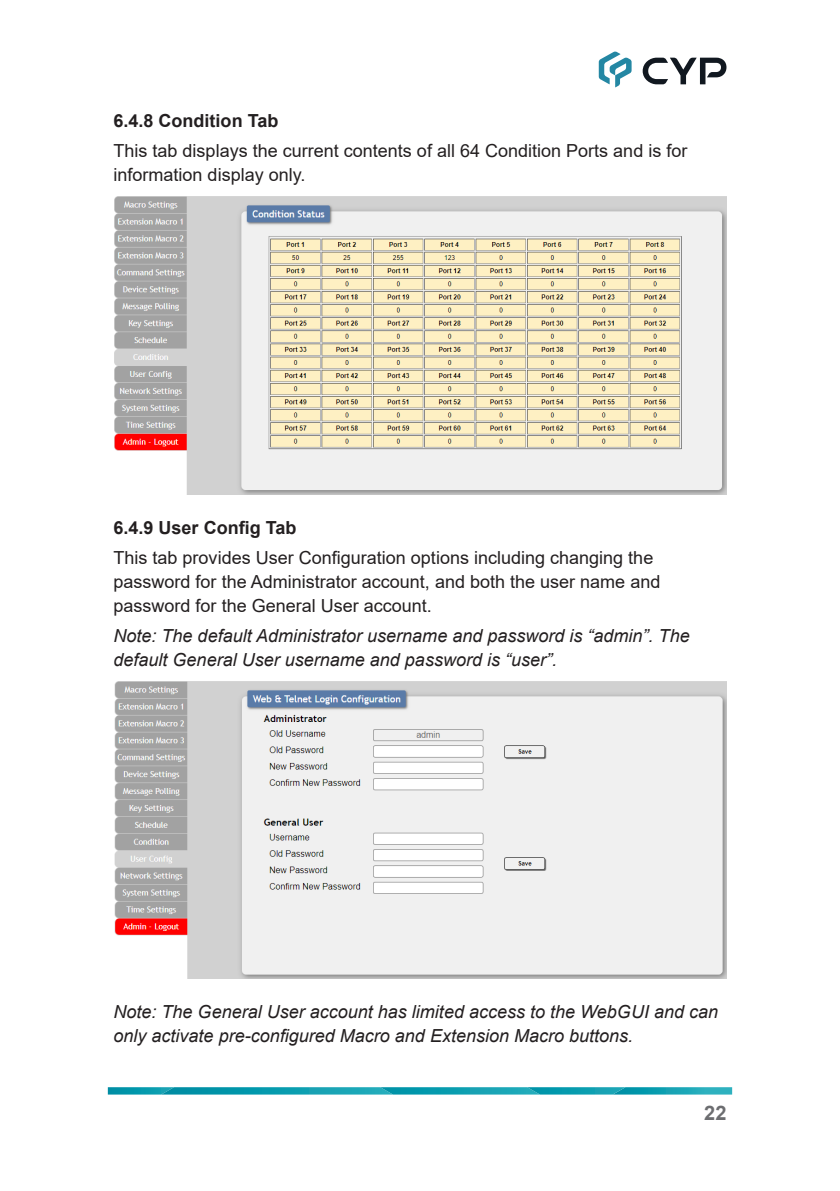
<style>
.page{position:relative;width:840px;height:1191px;background:#fff}
.page>*{position:absolute;margin:0;border:0;box-sizing:border-box;transform-origin:0 0}
.t1{font:700 20px "Arial";color:#6c6d70}
.Paragraph{font:18px/24px "Arial";color:#231f20}
.Paragraph_-_Note_Ita{font:italic 18px/24px "Arial";color:#231f20}
.Sub_Sub_Header{font:700 18px "Arial";color:#231f20}
</style>
<div class="page">
<svg style="left:598px;top:51px;width:33px;height:36px"></svg>
<svg style="left:642px;top:58px;width:84px;height:26px"></svg>
<svg style="left:108px;top:1087px;width:623px;height:7px;background:#15a0b2"></svg>
<img style="left:114px;top:196px;width:612px;height:298px">
<img style="left:114px;top:681px;width:612px;height:298px">
<p class="Sub_Sub_Header" style="left:113px;top:107px;width:166px">6.4.8 Condition Tab</p>
<p class="Paragraph" style="left:113px;top:138px;width:575px">This tab displays the current contents of all 64 Condition Ports and is for information display only.</p>
<p class="Sub_Sub_Header" style="left:113px;top:515px;width:184px">6.4.9 User Config Tab</p>
<p class="Paragraph" style="left:113px;top:545px;width:548px">This tab provides User Configuration options including changing the password for the Administrator account, and both the user name and password for the General User account.</p>
<p class="Paragraph_-_Note_Ita" style="left:113px;top:623px;width:577px">Note: The default Administrator username and password is “admin”. The default General User username and password is “user”.</p>
<p class="Paragraph_-_Note_Ita" style="left:113px;top:1000px;width:605px">Note: The General User account has limited access to the WebGUI and can only activate pre-configured Macro and Extension Macro buttons.</p>
<p class="t1" style="left:703px;top:1099px;width:24px">22</p>
</div>
